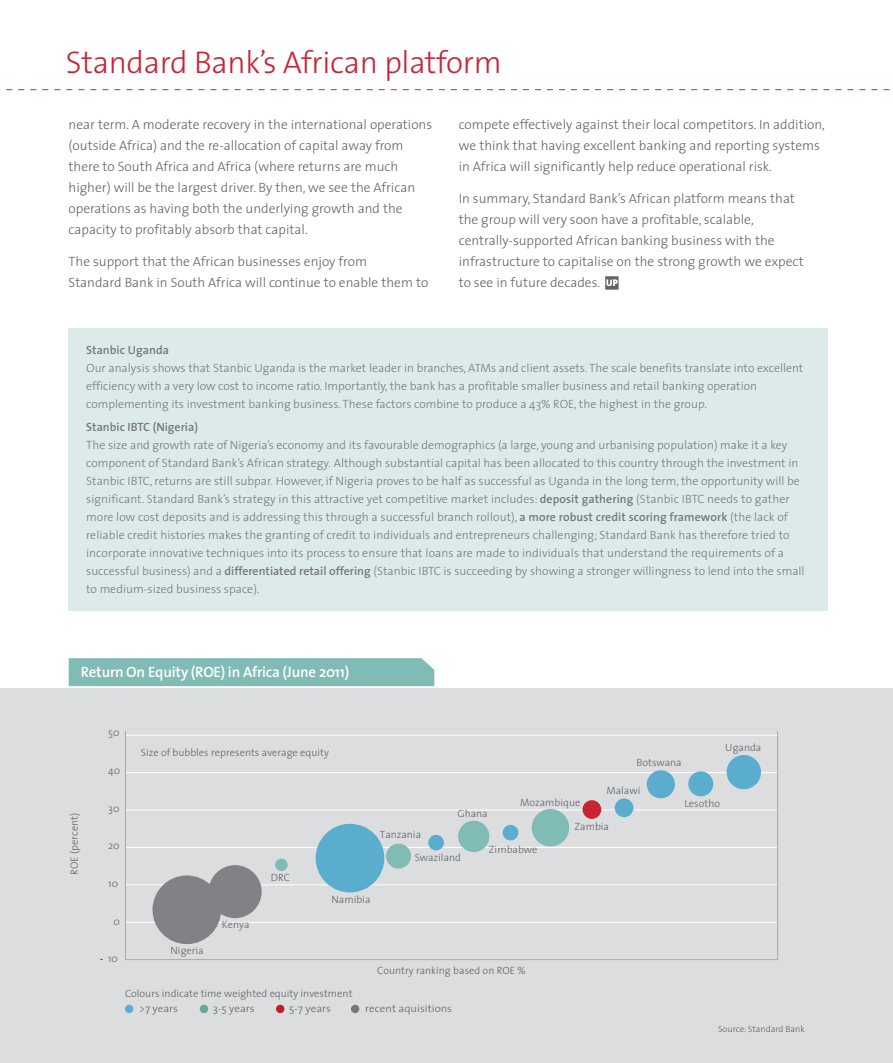
<style>
.page{position:relative;width:893px;height:1063px;background:#fff}
.page>*{position:absolute;margin:0;border:0;box-sizing:border-box;transform-origin:0 0}
.t1{font:300 31.5px "The Sans";letter-spacing:-.01em;color:#c82434}
.t2{font:600 15px "The Sans";letter-spacing:-.015em;color:#fff}
.t3{font:300 13.5px/21px "The Sans";color:#636366}
.t4{font:300 12px/18px "The Sans";color:#76787b}
.t5{font:600 12px "The Sans";color:#76787b}
.t6{font:300 10.5px/22.6px "The Sans";color:#636366}
.t7{font:300 10.5px "The Sans";color:#636366;scale:1.07 1}
.t8{font:300 9px "The Sans";color:#636366}
.s1{font-weight:600}
.s2{font-family:"Verdana";font-weight:400;font-size:8.25px;color:#1d2225}
</style>
<div class="page">
<div style="left:0;top:688px;width:893px;height:375px;background:#dcdddf"></div>
<div style="left:69px;top:658px;width:365px;height:28px;background:#80bbb6"></div>
<svg style="left:125px;top:730px;width:653px;height:230px"></svg>
<div style="left:125px;top:1005px;width:8px;height:8px;background:#5aadcd;border-radius:50%"></div>
<div style="left:200px;top:1005px;width:8px;height:8px;background:#67a69a;border-radius:50%"></div>
<div style="left:276px;top:1005px;width:8px;height:8px;background:#be1d2c;border-radius:50%"></div>
<div style="left:351px;top:1005px;width:8px;height:8px;background:#75787a;border-radius:50%"></div>
<div style="left:605px;top:276px;width:14px;height:14px;background:#636366"></div>
<svg style="left:606px;top:279px;width:12px;height:7px"></svg>
<div style="left:68px;top:328px;width:759px;height:283px;background:#dcebe9"></div>
<svg style="left:0;top:89px;width:890px;height:1px"></svg>
<h1 class="t1" style="left:66px;top:37px;width:437px">Standard Bank’s African platform</h1>
<p class="t3" style="left:69px;top:114px;width:365px">near term. A moderate recovery in the international operations (outside Africa) and the re-allocation of capital away from there to South Africa and Africa (where returns are much higher) will be the largest driver. By then, we see the African operations as having both the underlying growth and the capacity to profitably absorb that capital.</p>
<p class="t3" style="left:69px;top:250px;width:361px">The support that the African businesses enjoy from<br>Standard Bank in South Africa will continue to enable them to</p>
<p class="t3" style="left:459px;top:114px;width:368px">compete effectively against their local competitors. In addition, we think that having excellent banking and reporting systems in Africa will significantly help reduce operational risk.</p>
<p class="t3" style="left:459px;top:187px;width:346px">In summary, Standard Bank’s African platform means that the group will very soon have a profitable, scalable, centrally-supported African banking business with the infrastructure to capitalise on the strong growth we expect to see in future decades.</p>
<p class="t5" style="left:86px;top:340px;width:84px">Stanbic Uganda</p>
<p class="t4" style="left:86px;top:359px;width:719px">Our analysis shows that Stanbic Uganda is the market leader in branches, ATMs and client assets. The scale benefits translate into excellent efficiency with a very low cost to income ratio. Importantly, the bank has a profitable smaller business and retail banking operation complementing its investment banking business. These factors combine to produce a 43% ROE, the highest in the group.</p>
<p class="t5" style="left:86px;top:417px;width:113px">Stanbic IBTC (Nigeria)</p>
<p class="t4" style="left:86px;top:435px;width:720px">The size and growth rate of Nigeria’s economy and its favourable demographics (a large, young and urbanising population) make it a key component of Standard Bank’s African strategy. Although substantial capital has been allocated to this country through the investment in Stanbic IBTC, returns are still subpar. However, if Nigeria proves to be half as successful as Uganda in the long term, the opportunity will be significant. Standard Bank’s strategy in this attractive yet competitive market includes: <span class="s1">deposit gathering</span> (Stanbic IBTC needs to gather more low cost deposits and is addressing this through a successful branch rollout), <span class="s1">a more robust credit scoring framework</span> (the lack of reliable credit histories makes the granting of credit to individuals and entrepreneurs challenging; Standard Bank has therefore tried to incorporate innovative techniques into its process to ensure that loans are made to individuals that understand the requirements of a successful business) and a <span class="s1">differentiated retail offering</span> (Stanbic IBTC is succeeding by showing a stronger willingness to lend into the small to medium-sized business space).</p>
<p class="t2" style="left:81px;top:659px;width:270px">Return On Equity (ROE) in Africa (June 2011)</p>
<p class="t6" style="left:63px;top:875px;width:63px;rotate:-90deg">ROE (percent)</p>
<p class="t6" style="left:108px;top:721px;width:13px">50</p>
<p class="t6" style="left:108px;top:759px;width:14px">40</p>
<p class="t6" style="left:108px;top:796px;width:13px">30</p>
<p class="t6" style="left:108px;top:834px;width:13px">20</p>
<p class="t6" style="left:108px;top:872px;width:12px">10</p>
<p class="t6" style="left:113px;top:909px;width:8px">0</p>
<p class="t6" style="left:100px;top:947px;width:20px"><span class="s2">-</span> 10</p>
<p class="t6" style="left:141px;top:741px;width:190px">Size of bubbles represents average equity</p>
<p class="t6" style="left:636px;top:751px;width:47px">Botswana</p>
<p class="t6" style="left:725px;top:735px;width:38px">Uganda</p>
<p class="t6" style="left:170px;top:939px;width:35px">Nigeria</p>
<p class="t6" style="left:222px;top:913px;width:29px">Kenya</p>
<p class="t6" style="left:271px;top:866px;width:21px">DRC</p>
<p class="t6" style="left:606px;top:779px;width:35px">Malawi</p>
<p class="t6" style="left:520px;top:790px;width:62px">Mozambique</p>
<p class="t6" style="left:575px;top:815px;width:36px">Zambia</p>
<p class="t6" style="left:458px;top:802px;width:32px">Ghana</p>
<p class="t6" style="left:415px;top:823px;width:48px;text-indent:-35px">Tanzania<br>Swaziland</p>
<p class="t6" style="left:489px;top:838px;width:50px">Zimbabwe</p>
<p class="t6" style="left:331px;top:888px;width:41px">Namibia</p>
<p class="t6" style="left:377px;top:959px;width:150px">Country ranking based on ROE %</p>
<p class="t6" style="left:684px;top:791px;width:37px">Lesotho</p>
<p class="t6" style="left:139px;top:985px;width:215px;line-height:15.3px;text-indent:-14px">Colours indicate time weighted equity investment &gt;7 years</p>
<p class="t7" style="left:213px;top:1000px;width:41px">3-5 years</p>
<p class="t7" style="left:289px;top:1000px;width:41px">5-7 years</p>
<p class="t7" style="left:365px;top:1000px;width:83px">recent aquisitions</p>
<p class="t8" style="left:718px;top:1022px;width:88px">Source: Standard Bank</p>
</div>
